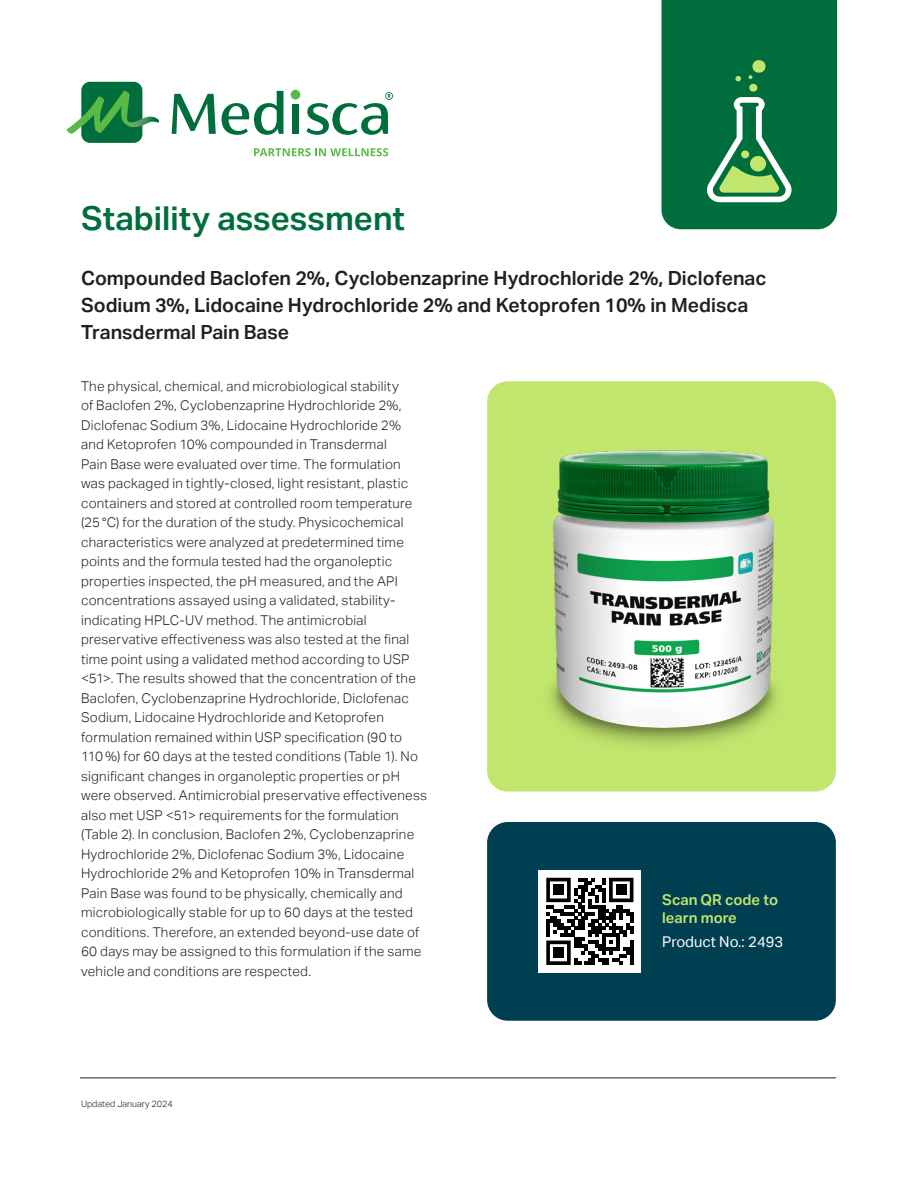
<style>
.page{position:relative;width:918px;height:1188px;background:#fff}
.page>*{position:absolute;margin:0;border:0;box-sizing:border-box;transform-origin:0 0}
.t1{font:600 33px "Aktiv Grotesk";color:#006e3c}
.t2{font:600 19.5px/27px "Aktiv Grotesk";color:#231f20}
.t3{font:600 14.85px/17.9px "Aktiv Grotesk";color:#c1e66d}
.t4{font:14.85px "Aktiv Grotesk";color:#fff}
.t5{font:300 13.5px/19.5px "Aktiv Grotesk";letter-spacing:.02em;color:#231f20}
.t6{font:300 9px "Aktiv Grotesk";color:#231f20}
</style>
<div class="page">
<div style="left:487px;top:822px;width:349px;height:199px;background:#003e52;border-radius:21px"></div>
<div style="left:81px;top:82px;width:61px;height:61px;background:#006e3c;border-radius:9px"></div>
<svg style="left:172px;top:94px;width:44px;height:40px"></svg>
<svg style="left:222px;top:91px;width:61px;height:44px"></svg>
<div style="left:292px;top:104px;width:7px;height:30px;background:#006e3c"></div>
<svg style="left:306px;top:92px;width:87px;height:43px"></svg>
<svg style="left:254px;top:148px;width:134px;height:8px"></svg>
<svg style="left:66px;top:91px;width:93px;height:43px"></svg>
<div style="left:291px;top:90px;width:9px;height:10px;background:#5bba47;border-radius:50%"></div>
<svg style="left:661px;top:0;width:176px;height:229px;background:#147a48"></svg>
<div style="left:487px;top:381px;width:349px;height:411px;background:#c1e66d;border-radius:21px"></div>
<img style="left:550px;top:451px;width:227px;height:294px">
<div style="left:539px;top:870px;width:102px;height:102px;background:#fff"></div>
<svg style="left:546px;top:878px;width:88px;height:87px"></svg>
<div style="left:553px;top:885px;width:11px;height:10px;background:#000"></div>
<div style="left:616px;top:885px;width:10px;height:10px;background:#000"></div>
<div style="left:553px;top:948px;width:11px;height:10px;background:#000"></div>
<hr style="left:80px;top:1078px;width:756px;height:1px;background:#231f20">
<h1 class="t1" style="left:81px;top:199px;width:326px">Stability assessment</h1>
<h2 class="t2" style="left:81px;top:265px;width:687px">Compounded Baclofen 2%, Cyclobenzaprine Hydrochloride 2%, Diclofenac<br>Sodium 3%, Lidocaine Hydrochloride 2% and Ketoprofen 10% in Medisca<br>Transdermal Pain Base</h2>
<p class="t5" style="left:81px;top:377px;width:348px">The physical, chemical, and microbiological stability<br>of Baclofen 2%, Cyclobenzaprine Hydrochloride 2%, Diclofenac Sodium 3%, Lidocaine Hydrochloride 2% and Ketoprofen 10% compounded in Transdermal<br>Pain Base were evaluated over time. The formulation was packaged in tightly-closed, light resistant, plastic containers and stored at controlled room temperature (25 °C) for the duration of the study. Physicochemical characteristics were analyzed at predetermined time points and the formula tested had the organoleptic properties inspected, the pH measured, and the API concentrations assayed using a validated, stability&shy;indicating HPLC-UV method. The antimicrobial preservative effectiveness was also tested at the final time point using a validated method according to USP &lt;51&gt;. The results showed that the concentration of the Baclofen, Cyclobenzaprine Hydrochloride, Diclofenac Sodium, Lidocaine Hydrochloride and Ketoprofen formulation remained within USP specification (90 to 110 %) for 60 days at the tested conditions (Table 1). No significant changes in organoleptic properties or pH were observed. Antimicrobial preservative effectiveness also met USP &lt;51&gt; requirements for the formulation (Table 2). In conclusion, Baclofen 2%, Cyclobenzaprine Hydrochloride 2%, Diclofenac Sodium 3%, Lidocaine Hydrochloride 2% and Ketoprofen 10% in Transdermal Pain Base was found to be physically, chemically and microbiologically stable for up to 60 days at the tested conditions. Therefore, an extended beyond-use date of 60 days may be assigned to this formulation if the same vehicle and conditions are respected.</p>
<p class="t6" style="left:81px;top:1099px;width:93px">Updated January 2024</p>
<p class="t3" style="left:662px;top:891px;width:117px">Scan QR code to learn more</p>
<p class="t4" style="left:662px;top:933px;width:123px">Product No.: 2493</p>
</div>
